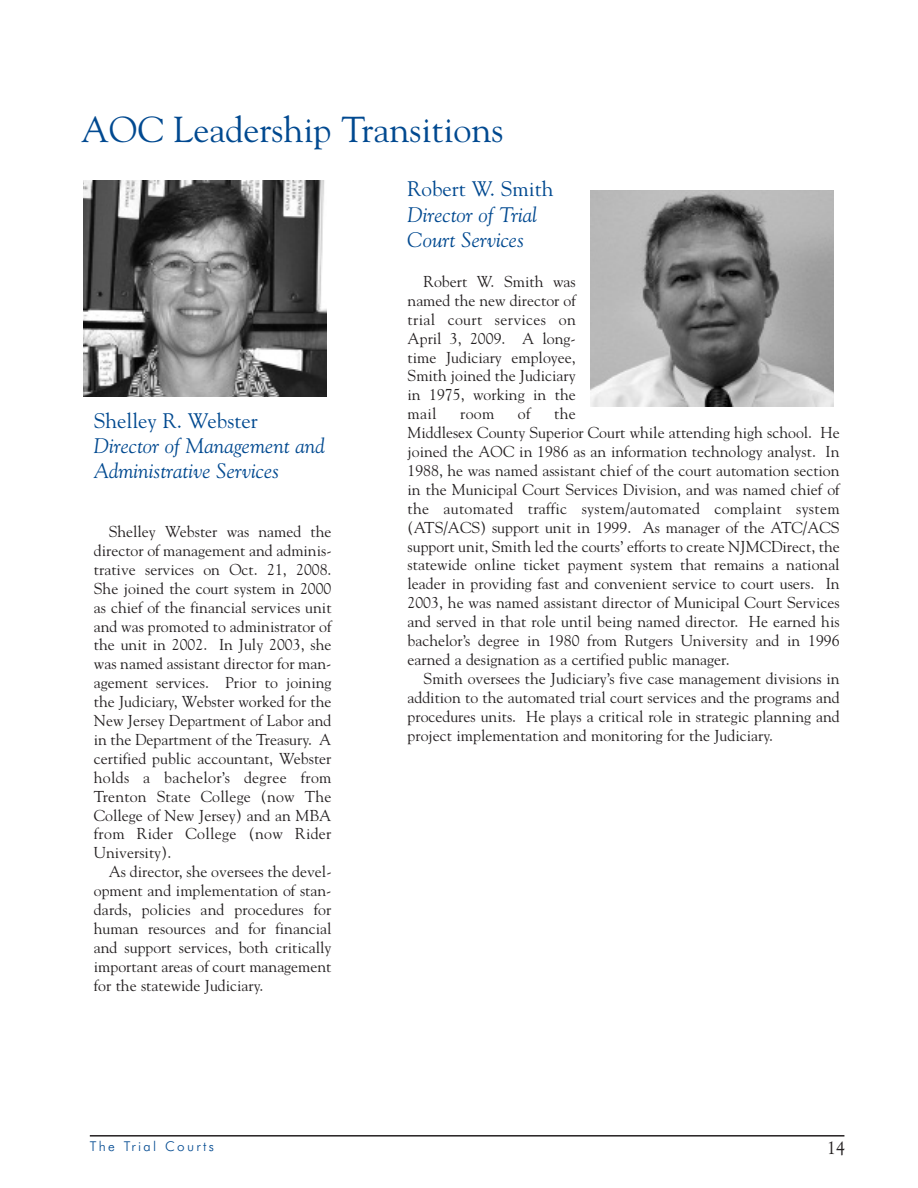
<style>
.page{position:relative;width:918px;height:1188px;background:#fff}
.page>*{position:absolute;margin:0;border:0;box-sizing:border-box;transform-origin:0 0}
.t1{font:36px "Goudy";color:#014990}
.t2{font:italic 21px/25.2px "Goudy";color:#014990}
.t3{font:21px "Goudy";color:#014990}
.t4{font:18px "Goudy";color:#231f20}
.t5{font:15.75px/18.9px "Goudy";color:#231f20;text-align:justify}
.t6{font:300 13.5px "Futura BT";letter-spacing:.175em;color:#014990}
</style>
<div class="page">
<hr style="left:90px;top:1135px;width:754px;height:2px;background:#231f20">
<img style="left:83px;top:181px;width:243px;height:216px">
<img style="left:591px;top:190px;width:243px;height:216px">
<h1 class="t1" style="left:81px;top:108px;width:424px">AOC Leadership Transitions</h1>
<h2 class="t3" style="left:94px;top:408px;width:165px">Shelley R. Webster</h2>
<h2 class="t2" style="left:94px;top:433px;width:232px">Director of Management and<br>Administrative Services</h2>
<p class="t5" style="left:94px;top:522px;width:239px;text-indent:15px">Shelley Webster was named the director of management and adminis&shy;trative services on Oct. 21, 2008.<br>She joined the court system in 2000 as chief of the financial services unit and was promoted to administrator of the unit in 2002. In July 2003, she was named assistant director for man&shy;agement services. Prior to joining the Judiciary, Webster worked for the New Jersey Department of Labor and in the Department of the Treasury. A certified public accountant, Webster holds a bachelor’s degree from Trenton State College (now The College of New Jersey) and an MBA from Rider College (now Rider University).</p>
<p class="t5" style="left:94px;top:862px;width:239px;text-indent:15px">As director, she oversees the devel&shy;opment and implementation of stan&shy;dards, policies and procedures for human resources and for financial and support services, both critically important areas of court management for the statewide Judiciary.</p>
<h2 class="t3" style="left:408px;top:177px;width:147px">Robert W. Smith</h2>
<h2 class="t2" style="left:408px;top:202px;width:131px">Director of Trial<br>Court Services</h2>
<p class="t5" style="left:408px;top:272px;width:170px;text-indent:16px">Robert W. Smith was named the new director of trial court services on April 3, 2009. A long&shy;time Judiciary employee, Smith joined the Judiciary in 1975, working in the mail</p>
<p class="t5" style="left:408px;top:404px;width:434px;text-align:left;text-indent:147px">the<br>Middlesex County Superior Court while attending high school. He joined the AOC in 1986 as an information technology analyst. In 1988, he was named assistant chief of the court automation section in the Municipal Court Services Division, and was named chief of the automated traffic system/automated complaint system (ATS/ACS) support unit in 1999. As manager of the ATC/ACS support unit, Smith led the courts’ efforts to create NJMCDirect, the statewide online ticket payment system that remains a national leader in providing fast and convenient service to court users. In 2003, he was named assistant director of Municipal Court Services and served in that role until being named director. He earned his bachelor’s degree in 1980 from Rutgers University and in 1996 earned a designation as a certified public manager.</p>
<p class="t5" style="left:408px;top:669px;width:434px;text-indent:16px">Smith oversees the Judiciary’s five case management divisions in addition to the automated trial court services and the programs and procedures units. He plays a critical role in strategic planning and project implementation and monitoring for the Judiciary.</p>
<p class="t5" style="left:460px;top:404px;width:36px">room</p>
<p class="t5" style="left:518px;top:404px;width:14px">of</p>
<p class="t6" style="left:90px;top:1141px;width:126px">The Trial Courts</p>
<p class="t4" style="left:827px;top:1137px;width:19px">14</p>
</div>
